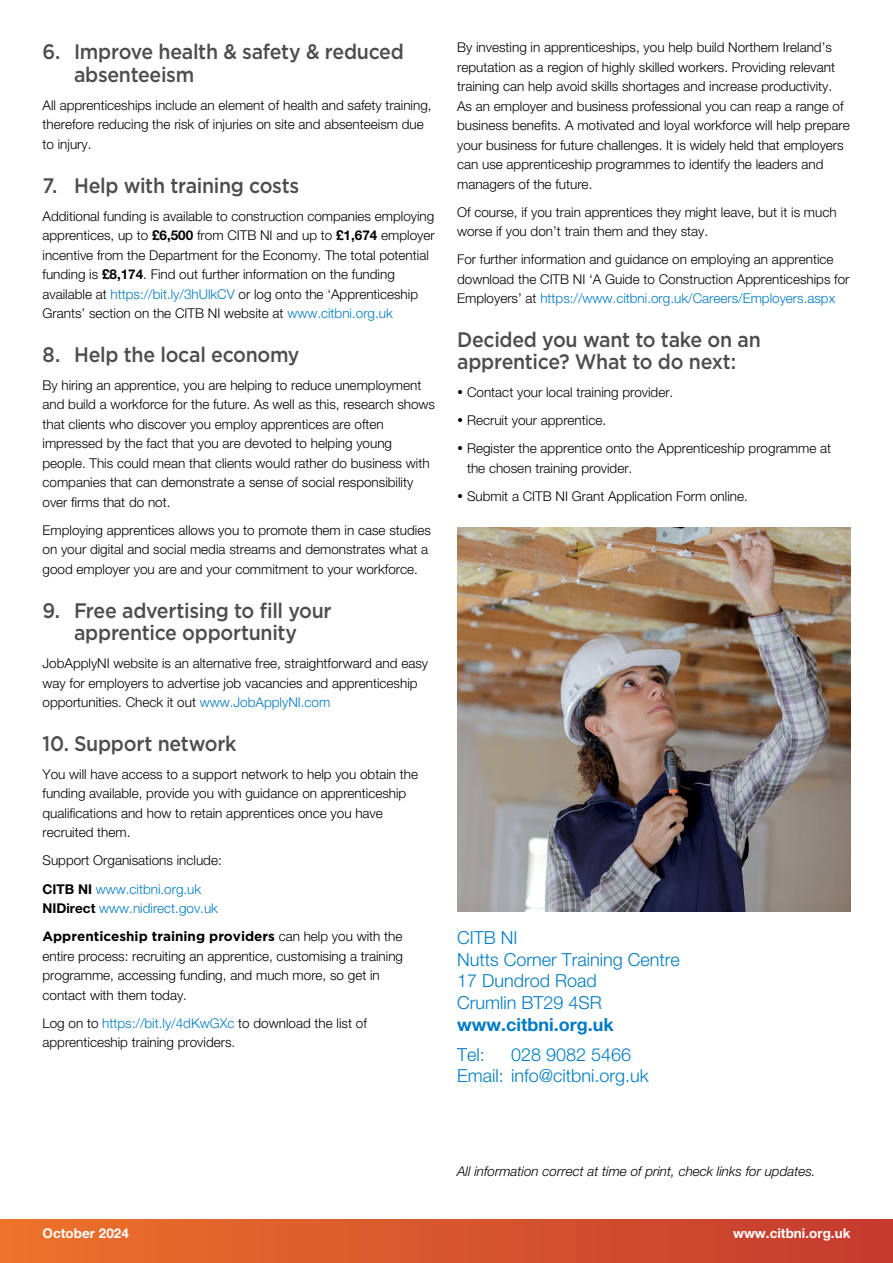
<style>
.page{position:relative;width:893px;height:1263px;background:#fff}
.page>*{position:absolute;margin:0;border:0;box-sizing:border-box;transform-origin:0 0}
.H3_-_Subhead{font:500 21px/22.5px "Gotham";letter-spacing:-.015em;color:#4d4d4f;scale:.93 1}
.P_-_Body_Copy{font:300 18px "Helvetica Neue LT Std";color:#007bc3}
.P_-_Body_Copy-2{font:700 18px "Helvetica Neue LT Std";color:#007bc3}
.P_-_Body_Copy-3{font:300 13.5px/19.5px "Helvetica Neue LT Std";color:#000}
.t1{font:italic 300 13.5px "Helvetica Neue LT Std";color:#000}
.P_-_Body_Copy-4{font:300 13.5px/19.5px "Helvetica Neue LT Std";color:#007bc3}
.P_-_Body_Copy-5{font:700 13.5px "Helvetica Neue LT Std";color:#fff}
.s1{font-weight:700}
.s2{color:#007bc3}
.s3{font-weight:700;color:#000}
.s4{font-family:"Gotham";font-weight:700}
</style>
<div class="page">
<img style="left:457px;top:527px;width:393px;height:384px">
<div style="left:0;top:1219px;width:893px;height:44px;background:linear-gradient(to right,#ed722a,#c43a2f)"></div>
<h3 class="H3_-_Subhead" style="left:74px;top:40px;width:356px;text-indent:-32px">6. Improve health &amp; safety &amp; reduced absenteeism</h3>
<p class="P_-_Body_Copy-3" style="left:43px;top:95px;width:391px">All apprenticeships include an element of health and safety training, therefore reducing the risk of injuries on site and absenteeism due to injury.</p>
<h3 class="H3_-_Subhead" style="left:43px;top:174px;width:278px">7. Help with training costs</h3>
<p class="P_-_Body_Copy-3" style="left:43px;top:206px;width:394px">Additional funding is available to construction companies employing apprentices, up to <span class="s1">£6,500</span> from CITB NI and up to <span class="s1">£1,674</span> employer incentive from the Department for the Economy. The total potential funding is <span class="s1">£8,174</span>. Find out further information on the funding available at <span class="s2">https://bit.ly/3hUlkCV</span> or log onto the ‘Apprenticeship Grants’ section on the CITB NI website at <span class="s2">www.citbni.org.uk</span></p>
<h3 class="H3_-_Subhead" style="left:43px;top:343px;width:278px">8. Help the local economy</h3>
<p class="P_-_Body_Copy-3" style="left:43px;top:375px;width:394px">By hiring an apprentice, you are helping to reduce unemployment and build a workforce for the future. As well as this, research shows that clients who discover you employ apprentices are often impressed by the fact that you are devoted to helping young people. This could mean that clients would rather do business with companies that can demonstrate a sense of social responsibility over firms that do not.</p>
<p class="P_-_Body_Copy-3" style="left:43px;top:520px;width:390px">Employing apprentices allows you to promote them in case studies on your digital and social media streams and demonstrates what a good employer you are and your commitment to your workforce.</p>
<h3 class="H3_-_Subhead" style="left:43px;top:599px;width:312px;text-align:center">9. Free advertising to fill your apprentice opportunity</h3>
<p class="P_-_Body_Copy-3" style="left:43px;top:653px;width:387px">JobApplyNI website is an alternative free, straightforward and easy way for employers to advertise job vacancies and apprenticeship opportunities. Check it out <span class="s2">www.JobApplyNI.com</span></p>
<h3 class="H3_-_Subhead" style="left:43px;top:732px;width:210px">10. Support network</h3>
<p class="P_-_Body_Copy-3" style="left:43px;top:764px;width:377px">You will have access to a support network to help you obtain the funding available, provide you with guidance on apprenticeship qualifications and how to retain apprentices once you have recruited them.</p>
<p class="P_-_Body_Copy-3" style="left:43px;top:851px;width:181px">Support Organisations include:</p>
<p class="P_-_Body_Copy-4" style="left:43px;top:879px;width:177px"><span class="s3">CITB NI</span> www.citbni.org.uk<br><span class="s3">NIDirect</span> www.nidirect.gov.uk</p>
<p class="P_-_Body_Copy-3" style="left:43px;top:926px;width:362px"><span class="s4">Apprenticeship training providers</span> can help you with the entire process: recruiting an apprentice, customising a training programme, accessing funding, and much more, so get in contact with them today.</p>
<p class="P_-_Body_Copy-3" style="left:43px;top:1013px;width:326px">Log on to <span class="s2">https://bit.ly/4dKwGXc</span> to download the list of apprenticeship training providers.</p>
<p class="P_-_Body_Copy-3" style="left:457px;top:37px;width:394px">By investing in apprenticeships, you help build Northern Ireland’s reputation as a region of highly skilled workers. Providing relevant training can help avoid skills shortages and increase productivity.<br>As an employer and business professional you can reap a range of business benefits. A motivated and loyal workforce will help prepare your business for future challenges. It is widely held that employers can use apprenticeship programmes to identify the leaders and managers of the future.</p>
<p class="P_-_Body_Copy-3" style="left:457px;top:202px;width:381px">Of course, if you train apprentices they might leave, but it is much worse if you don’t train them and they stay.</p>
<p class="P_-_Body_Copy-3" style="left:457px;top:249px;width:394px">For further information and guidance on employing an apprentice download the CITB NI ‘A Guide to Construction Apprenticeships for<br>Employers’ at <span class="s2">https://www.citbni.org.uk/Careers/Employers.aspx</span></p>
<h3 class="H3_-_Subhead" style="left:457px;top:328px;width:328px">Decided you want to take on an apprentice? What to do next:</h3>
<p class="P_-_Body_Copy-3" style="left:457px;top:383px;width:218px">• Contact your local training provider.</p>
<p class="P_-_Body_Copy-3" style="left:457px;top:411px;width:150px">• Recruit your apprentice.</p>
<p class="P_-_Body_Copy-3" style="left:467px;top:439px;width:366px;text-indent:-10px">• Register the apprentice onto the Apprenticeship programme at the chosen training provider.</p>
<p class="P_-_Body_Copy-3" style="left:457px;top:486px;width:292px">• Submit a CITB NI Grant Application Form online.</p>
<p class="P_-_Body_Copy" style="left:457px;top:927px;width:62px">CITB NI</p>
<p class="P_-_Body_Copy" style="left:457px;top:948px;width:224px">Nutts Corner Training Centre</p>
<p class="P_-_Body_Copy" style="left:457px;top:970px;width:141px">17 Dundrod Road</p>
<p class="P_-_Body_Copy" style="left:457px;top:991px;width:146px">Crumlin BT29 4SR</p>
<p class="P_-_Body_Copy-2" style="left:457px;top:1013px;width:158px">www.citbni.org.uk</p>
<p class="P_-_Body_Copy" style="left:457px;top:1043px;width:29px">Tel:</p>
<p class="P_-_Body_Copy" style="left:511px;top:1043px;width:122px">028 9082 5466</p>
<p class="P_-_Body_Copy" style="left:457px;top:1065px;width:193px">Email: info@citbni.org.uk</p>
<p class="t1" style="left:457px;top:1163px;width:360px">All information correct at time of print, check links for updates.</p>
<p class="P_-_Body_Copy-5" style="left:43px;top:1224px;width:88px">October 2024</p>
<p class="P_-_Body_Copy-5" style="left:733px;top:1224px;width:119px">www.citbni.org.uk</p>
</div>
